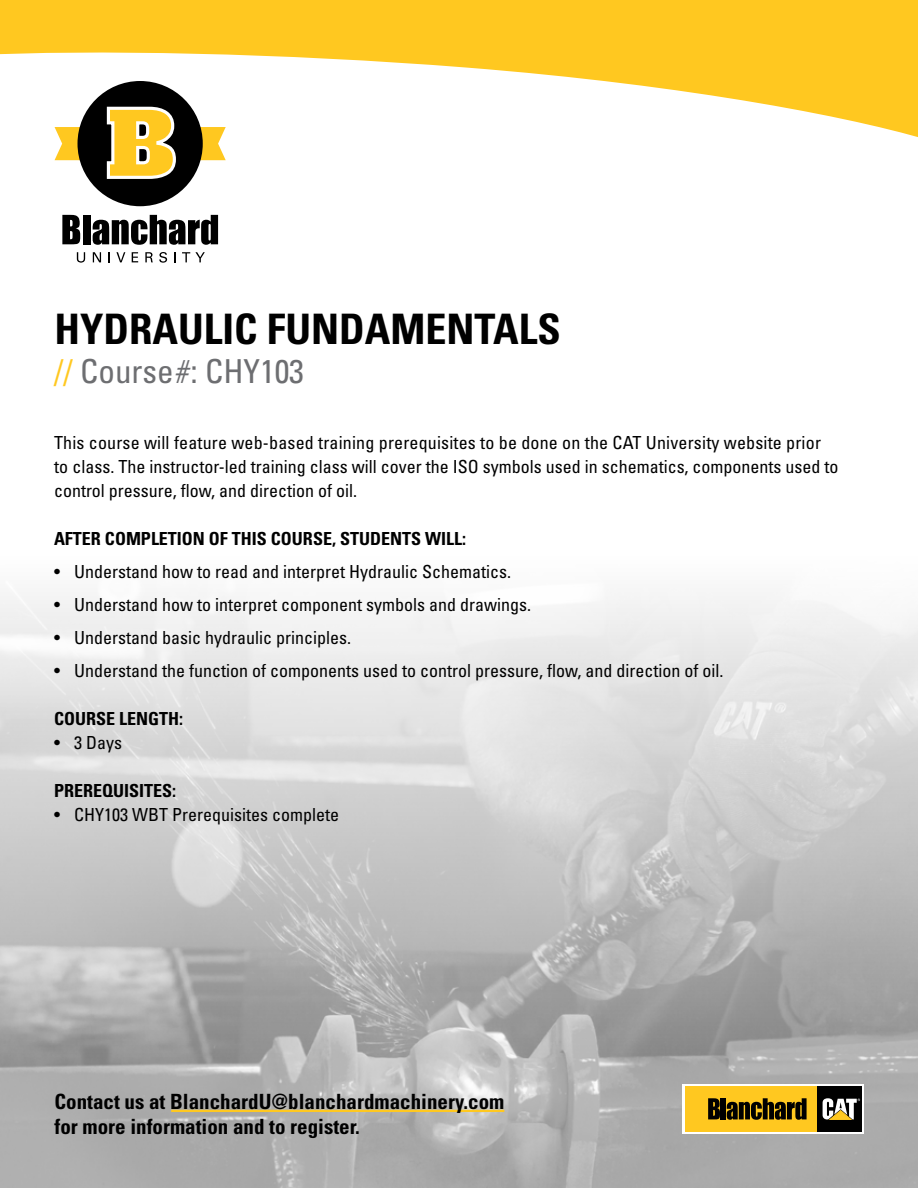
<style>
.page{position:relative;width:918px;height:1188px;background:#fff}
.page>*{position:absolute;margin:0;border:0;box-sizing:border-box;transform-origin:0 0}
.t1{font:700 condensed 42px "Univers LT Std";color:#000}
.t2{font:condensed 33px "Univers LT Std";color:#6d6e71}
.t3{font:700 condensed 21px/25.2px "Univers LT Std";color:#000}
.t4{font:condensed 18px/24px "Univers LT Std";color:#000}
.t5{font:700 condensed 18px "Univers LT Std";color:#000}
.s1{color:#ffc820}
</style>
<div class="page">
<img style="left:0;top:596px;width:918px;height:592px">
<svg style="left:0;top:0;width:918px;height:137px;fill:#ffc820"></svg>
<div style="left:49px;top:75px;width:182px;height:193px;background:#fff"></div>
<svg style="left:62px;top:215px;width:18px;height:29px"></svg>
<div style="left:83px;top:215px;width:7px;height:29px;background:#000"></div>
<svg style="left:93px;top:215px;width:125px;height:30px"></svg>
<svg style="left:77px;top:252px;width:8px;height:11px"></svg>
<svg style="left:93px;top:252px;width:8px;height:10px"></svg>
<svg style="left:116px;top:252px;width:9px;height:10px"></svg>
<svg style="left:132px;top:252px;width:6px;height:10px"></svg>
<svg style="left:145px;top:252px;width:8px;height:10px"></svg>
<svg style="left:159px;top:252px;width:8px;height:11px"></svg>
<svg style="left:174px;top:252px;width:2px;height:10px"></svg>
<svg style="left:182px;top:252px;width:23px;height:10px"></svg>
<div style="left:78px;top:81px;width:125px;height:125px;background:#000;border-radius:50%"></div>
<svg style="left:55px;top:105px;width:171px;height:76px"></svg>
<svg style="left:683px;top:1084px;width:181px;height:50px"></svg>
<div style="left:685px;top:1087px;width:133px;height:45px;background:#ffc820"></div>
<div style="left:818px;top:1087px;width:44px;height:45px;background:#000"></div>
<svg style="left:823px;top:1098px;width:37px;height:22px"></svg>
<svg style="left:708px;top:1098px;width:12px;height:21px"></svg>
<div style="left:721px;top:1098px;width:5px;height:21px;background:#000"></div>
<svg style="left:727px;top:1098px;width:80px;height:22px"></svg>
<hr style="left:171px;top:1110px;width:333px;height:2px;background:#ffc820">
<h1 class="t1" style="left:55px;top:303px;width:508px">HYDRAULIC FUNDAMENTALS</h1>
<h2 class="t2" style="left:55px;top:351px;width:251px"><span class="s1">//</span> Course#: CHY103</h2>
<p class="t4" style="left:54px;top:431px;width:786px">This course will feature web-based training prerequisites to be done on the CAT University website prior to class. The instructor-led training class will cover the ISO symbols used in schematics, components used to control pressure, flow, and direction of oil.</p>
<p class="t5" style="left:54px;top:528px;width:414px">AFTER COMPLETION OF THIS COURSE, STUDENTS WILL:</p>
<p class="t4" style="left:54px;top:560px;width:459px">• Understand how to read and interpret Hydraulic Schematics.</p>
<p class="t4" style="left:54px;top:593px;width:479px">• Understand how to interpret component symbols and drawings.</p>
<p class="t4" style="left:54px;top:626px;width:299px">• Understand basic hydraulic principles.</p>
<p class="t4" style="left:54px;top:659px;width:671px">• Understand the function of components used to control pressure, flow, and direction of oil.</p>
<p class="t5" style="left:54px;top:708px;width:131px">COURSE LENGTH:</p>
<p class="t4" style="left:54px;top:731px;width:70px">• 3 Days</p>
<p class="t5" style="left:54px;top:780px;width:124px">PREREQUISITES:</p>
<p class="t4" style="left:54px;top:803px;width:287px">• CHY103 WBT Prerequisites complete</p>
<p class="t3" style="left:55px;top:1089px;width:451px">Contact us at BlanchardU@blanchardmachinery.com for more information and to register.</p>
</div>
